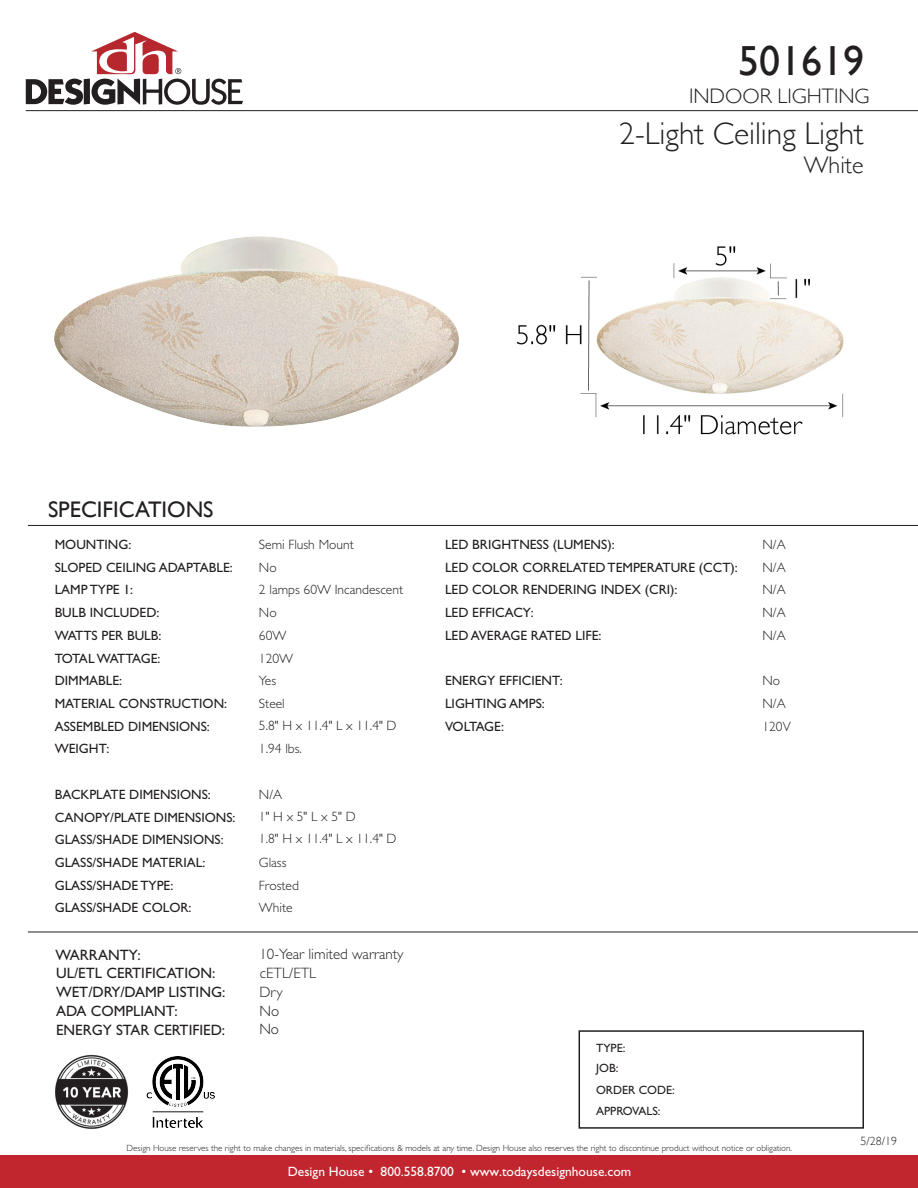
<style>
.page{position:relative;width:918px;height:1188px;background:#fff}
.page>*{position:absolute;margin:0;border:0;box-sizing:border-box;transform-origin:0 0}
.t1{font:42px "Gill Sans";color:#231f20}
.t2{font:300 31.5px "Gill Sans";color:#231f20}
.t3{font:300 24px "Gill Sans";color:#231f20}
.t4{font:22.5px "Gill Sans";color:#231f20}
.t5{font:300 21px "Gill Sans";color:#231f20}
.t6{font:15px "Gill Sans Std";color:#231f20}
.t7{font:300 15px/18.9px "Gill Sans Std";color:#231f20}
.t8{font:13.5px "Gill Sans Std";color:#231f20}
.t9{font:300 13.5px/22.6px "Gill Sans Std";color:#231f20}
.t10{font:13.5px "Gill Sans Std";color:#fff}
.t11{font:13.5px "Gill Sans Std";letter-spacing:-.065em;color:#231f20}
.t12{font:13.5px "Gill Sans Std";letter-spacing:-.04em;color:#231f20}
.t13{font:12px "Gill Sans Std";color:#231f20}
.t14{font:300 12px "Gill Sans";color:#231f20}
.t15{font:300 9px "Gill Sans Std";color:#231f20}
</style>
<div class="page">
<div style="left:0;top:1156px;width:918px;height:32px;background:#c1262f"></div>
<svg style="left:26px;top:32px;width:217px;height:73px"></svg>
<div style="left:579px;top:1030px;width:285px;height:99px;border:2px solid #231f20"></div>
<hr style="left:26px;top:110px;width:892px;height:1px;background:#231f20">
<hr style="left:28px;top:525px;width:890px;height:1px;background:#231f20">
<img style="left:55px;top:1055px;width:74px;height:74px">
<img style="left:146px;top:1056px;width:69px;height:72px">
<img style="left:54px;top:236px;width:405px;height:191px">
<hr style="left:28px;top:932px;width:890px;height:1px;background:#231f20">
<img style="left:516px;top:246px;width:328px;height:189px">
<p class="t1" style="left:738px;top:36px;width:127px">501619</p>
<p class="t5" style="left:689px;top:79px;width:182px">INDOOR LIGHTING</p>
<p class="t2" style="left:619px;top:108px;width:246px">2-Light Ceiling Light</p>
<p class="t3" style="left:804px;top:147px;width:61px">White</p>
<p class="t4" style="left:48px;top:496px;width:167px">SPECIFICATIONS</p>
<p class="t8" style="left:55px;top:537px;width:78px">MOUNTING:</p>
<p class="t8" style="left:55px;top:559px;width:180px">SLOPED CEILING ADAPTABLE:</p>
<p class="t8" style="left:55px;top:582px;width:80px">LAMP TYPE 1:</p>
<p class="t8" style="left:55px;top:605px;width:106px">BULB INCLUDED:</p>
<p class="t8" style="left:55px;top:628px;width:108px">WATTS PER BULB:</p>
<p class="t11" style="left:55px;top:650px;width:107px">TOTAL WATTAGE:</p>
<p class="t8" style="left:55px;top:673px;width:69px">DIMMABLE:</p>
<p class="t8" style="left:55px;top:696px;width:174px">MATERIAL CONSTRUCTION:</p>
<p class="t8" style="left:55px;top:718px;width:157px">ASSEMBLED DIMENSIONS:</p>
<p class="t8" style="left:55px;top:741px;width:56px">WEIGHT:</p>
<p class="t8" style="left:55px;top:787px;width:158px">BACKPLATE DIMENSIONS:</p>
<p class="t8" style="left:55px;top:809px;width:182px">CANOPY/PLATE DIMENSIONS:</p>
<p class="t8" style="left:55px;top:832px;width:171px">GLASS/SHADE DIMENSIONS:</p>
<p class="t8" style="left:55px;top:855px;width:152px">GLASS/SHADE MATERIAL:</p>
<p class="t8" style="left:55px;top:877px;width:120px">GLASS/SHADE TYPE:</p>
<p class="t8" style="left:55px;top:900px;width:138px">GLASS/SHADE COLOR:</p>
<p class="t6" style="left:56px;top:946px;width:87px">WARRANTY:</p>
<p class="t6" style="left:56px;top:965px;width:161px">UL/ETL CERTIFICATION:</p>
<p class="t6" style="left:56px;top:984px;width:171px">WET/DRY/DAMP LISTING:</p>
<p class="t6" style="left:56px;top:1003px;width:123px">ADA COMPLIANT:</p>
<p class="t9" style="left:259px;top:533px;width:146px">Semi Flush Mount<br>No<br>2 lamps 60W Incandescent<br>No<br>60W<br>120W<br>Yes<br>Steel<br>5.8" H x 11.4" L x 11.4" D</p>
<p class="t9" style="left:259px;top:738px;width:44px">1.94 lbs.</p>
<p class="t9" style="left:259px;top:783px;width:139px">N/A<br>1" H x 5" L x 5" D<br>1.8" H x 11.4" L x 11.4" D<br>Glass<br>Frosted<br>White</p>
<p class="t7" style="left:259px;top:945px;width:146px">10-Year limited warranty cETL/ETL<br>Dry<br>No</p>
<p class="t6" style="left:56px;top:1022px;width:171px">ENERGY STAR CERTIFIED:</p>
<p class="t7" style="left:259px;top:1020px;width:21px">No</p>
<p class="t8" style="left:445px;top:537px;width:171px">LED BRIGHTNESS (LUMENS):</p>
<p class="t9" style="left:762px;top:533px;width:25px">N/A</p>
<p class="t8" style="left:445px;top:559px;width:294px">LED COLOR CORRELATED TEMPERATURE (CCT):</p>
<p class="t9" style="left:762px;top:556px;width:25px">N/A</p>
<p class="t8" style="left:445px;top:582px;width:234px">LED COLOR RENDERING INDEX (CRI):</p>
<p class="t9" style="left:762px;top:579px;width:25px">N/A</p>
<p class="t8" style="left:445px;top:605px;width:90px">LED EFFICACY:</p>
<p class="t9" style="left:762px;top:601px;width:25px">N/A</p>
<p class="t8" style="left:445px;top:628px;width:158px">LED AVERAGE RATED LIFE:</p>
<p class="t9" style="left:762px;top:624px;width:25px">N/A</p>
<p class="t8" style="left:445px;top:673px;width:119px">ENERGY EFFICIENT:</p>
<p class="t9" style="left:762px;top:670px;width:19px">No</p>
<p class="t8" style="left:445px;top:696px;width:101px">LIGHTING AMPS:</p>
<p class="t9" style="left:762px;top:692px;width:25px">N/A</p>
<p class="t12" style="left:445px;top:718px;width:60px">VOLTAGE:</p>
<p class="t9" style="left:762px;top:715px;width:30px">120V</p>
<p class="t13" style="left:596px;top:1041px;width:31px">TYPE:</p>
<p class="t13" style="left:596px;top:1061px;width:24px">JOB:</p>
<p class="t13" style="left:596px;top:1083px;width:80px">ORDER CODE:</p>
<p class="t13" style="left:596px;top:1104px;width:66px">APPROVALS:</p>
<p class="t15" style="left:127px;top:1143px;width:667px">Design House reserves the right to make changes in materials, specifications &amp; models at any time. Design House also reserves the right to discontinue product without notice or obligation.</p>
<p class="t10" style="left:288px;top:1164px;width:345px">Design House • 800.558.8700 • www.todaysdesignhouse.com</p>
<p class="t14" style="left:861px;top:1132px;width:38px">5/28/19</p>
</div>
